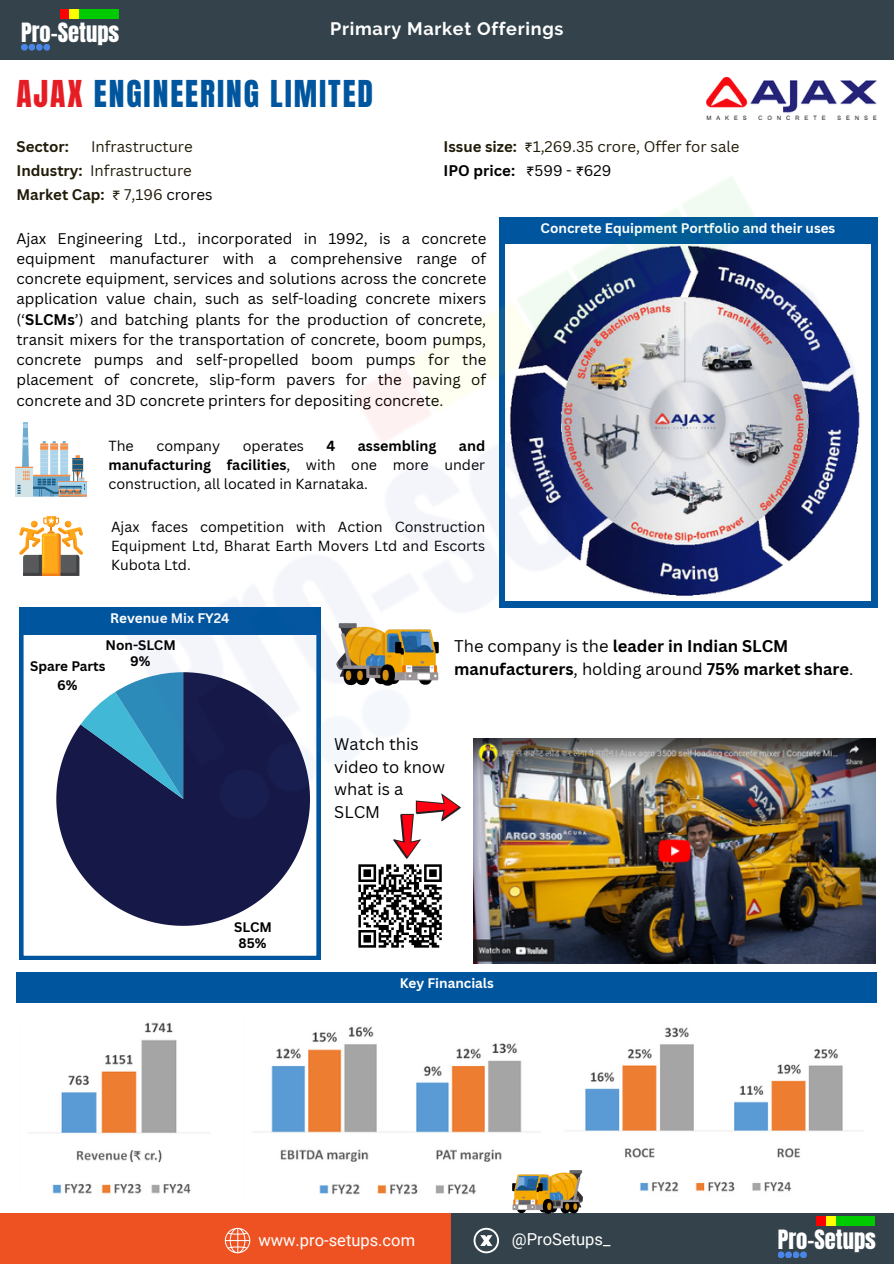
<style>
.page{position:relative;width:894px;height:1264px;background:#fff}
.page>*{position:absolute;margin:0;border:0;box-sizing:border-box;transform-origin:0 0}
.t1{font:31.5px "Anton";letter-spacing:.06em;color:#00569e}
.t2{font:22.65px "Anton";color:#fff}
.t3{font:700 18px "Raleway";letter-spacing:.04em;color:#fff}
.t4{font:700 16.5px/22.5px "Canva Sans";color:#000}
.t5{font:16.5px/22.5px "Canva Sans";color:#000}
.t6{font:16.5px "Roboto";color:#fff}
.t7{font:15px/20.2px "Canva Sans";color:#000;text-align:justify}
.t8{font:15px/23.7px "Canva Sans";color:#211b09}
.t9{font:700 15px "Canva Sans";color:#211b09}
.t10{font:14.25px/19.2px "Canva Sans";color:#000;text-align:justify}
.t11{font:700 14.25px "Canva Sans";color:#000}
.t12{font:700 13.5px "Canva Sans";color:#fff}
.t13{font:700 13.5px/16px "Canva Sans";color:#000;text-align:center}
.s1{color:#e61c24}
.s2{font-weight:700}
.s3{font-family:"Noto Sans Gurmukhi"}
.s4{color:#000}
.s5{font-weight:700;color:#000}
.s6{font-family:"Noto Sans Gurmukhi";color:#000}
.s7{font-weight:400}
</style>
<div class="page">
<div style="left:0;top:0;width:893px;height:60px;background:#34434b"></div>
<div style="left:21px;top:44px;width:7px;height:7px;background:#4a86e8;border-radius:50%"></div>
<div style="left:28px;top:44px;width:7px;height:7px;background:#4a86e8;border-radius:50%"></div>
<div style="left:36px;top:44px;width:7px;height:7px;background:#4a86e8;border-radius:50%"></div>
<div style="left:60px;top:9px;width:9px;height:9px;background:#f00"></div>
<div style="left:70px;top:9px;width:9px;height:9px;background:#ff0"></div>
<div style="left:80px;top:9px;width:9px;height:9px;background:#00ca00"></div>
<div style="left:43px;top:44px;width:7px;height:7px;background:#4a86e8;border-radius:50%"></div>
<div style="left:89px;top:9px;width:9px;height:9px;background:#00ca00"></div>
<div style="left:99px;top:9px;width:9px;height:9px;background:#00ca00"></div>
<div style="left:109px;top:9px;width:9px;height:9px;background:#00ca00"></div>
<div style="left:0;top:1213px;width:462px;height:50px;background:#ef5222"></div>
<div style="left:450px;top:1213px;width:443px;height:50px;background:#34434b"></div>
<div style="left:777px;top:1251px;width:7px;height:7px;background:#4a86e8;border-radius:50%"></div>
<svg style="left:784px;top:1251px;width:7px;height:7px"></svg>
<div style="left:792px;top:1251px;width:7px;height:7px;background:#4a86e8;border-radius:50%"></div>
<div style="left:816px;top:1216px;width:9px;height:9px;background:#f00"></div>
<div style="left:826px;top:1216px;width:9px;height:9px;background:#ff0"></div>
<div style="left:836px;top:1216px;width:9px;height:9px;background:#00ca00"></div>
<svg style="left:799px;top:1251px;width:7px;height:7px"></svg>
<div style="left:845px;top:1216px;width:10px;height:9px;background:#00ca00"></div>
<div style="left:855px;top:1216px;width:9px;height:9px;background:#00ca00"></div>
<div style="left:865px;top:1216px;width:9px;height:9px;background:#00ca00"></div>
<svg style="left:473px;top:1227px;width:26px;height:26px"></svg>
<svg style="left:225px;top:1227px;width:25px;height:26px"></svg>
<img style="left:714px;top:77px;width:162px;height:12px">
<div style="left:16px;top:972px;width:860px;height:30px;background:#00569e"></div>
<img style="left:28px;top:1022px;width:181px;height:172px">
<img style="left:253px;top:1026px;width:287px;height:169px">
<img style="left:565px;top:1027px;width:298px;height:170px">
<svg style="left:19px;top:922px;width:302px;height:37px"></svg>
<img style="left:512px;top:1170px;width:70px;height:42px">
<img style="left:473px;top:922px;width:401px;height:41px">
<svg style="left:358px;top:922px;width:84px;height:26px"></svg>
<img style="left:15px;top:89px;width:863px;height:833px">
<h2 class="t2" style="left:21px;top:16px;width:100px">Pro-Setups</h2>
<h3 class="t3" style="left:330px;top:18px;width:235px">Primary Market Offerings</h3>
<h5 class="t1" style="left:16px;top:71px;width:358px"><span class="s1">AJAX</span> ENGINEERING LIMITED</h5>
<h5 class="t8" style="left:16px;top:135px;width:197px;text-indent:74px">Infrastructure<br><span class="s2">Industry:</span> Infrastructure<br><span class="s2">Market Cap:</span> <span class="s3">₹</span> 7,196 <span class="s4">crores</span></h5>
<p class="t8" style="left:443px;top:135px;width:297px"><span class="s2">Issue size:</span> <span class="s3">₹</span>1,269.35 crore, Offer for sale<br><span class="s5">IPO price:</span> <span class="s6">₹</span><span class="s4">599 -</span> <span class="s6">₹</span><span class="s4">629</span></p>
<h5 class="t9" style="left:16px;top:136px;width:54px">Sector:</h5>
<p class="t7" style="left:16px;top:227px;width:471px">Ajax Engineering Ltd., incorporated in 1992, is a concrete equipment manufacturer with a comprehensive range of concrete equipment, services and solutions across the concrete application value chain, such as self-loading concrete mixers (‘<span class="s2">SLCMs</span>’) and batching plants for the production of concrete, transit mixers for the transportation of concrete, boom pumps, concrete pumps and self-propelled boom pumps for the placement of concrete, slip-form pavers for the paving of concrete and 3D concrete printers for depositing concrete.</p>
<p class="t10" style="left:108px;top:435px;width:27px">The</p>
<p class="t10" style="left:156px;top:435px;width:65px">company</p>
<p class="t10" style="left:243px;top:435px;width:63px">operates</p>
<p class="t11" style="left:326px;top:435px;width:10px">4</p>
<p class="t11" style="left:358px;top:435px;width:80px">assembling</p>
<p class="t10" style="left:108px;top:435px;width:378px;text-indent:350px"><span class="s2">and manufacturing facilities</span>, with one more under construction, all located in Karnataka.</p>
<p class="t10" style="left:111px;top:517px;width:375px">Ajax faces competition with Action Construction Equipment Ltd, Bharat Earth Movers Ltd and Escorts Kubota Ltd.</p>
<p class="t12" style="left:110px;top:608px;width:121px">Revenue Mix FY24</p>
<h5 class="t12" style="left:540px;top:218px;width:296px">Concrete Equipment Portfolio and their uses</h5>
<p class="t13" style="left:30px;top:633px;width:147px;line-height:21.8px;text-align:left;text-indent:75px">Non-SLCM<br>Spare Parts</p>
<p class="t13" style="left:130px;top:652px;width:22px">9%</p>
<p class="t13" style="left:57px;top:677px;width:22px">6%</p>
<p class="t13" style="left:234px;top:919px;width:39px">SLCM<br>85%</p>
<h5 class="t4" style="left:454px;top:634px;width:400px"><span class="s7">The company is the</span> leader in Indian SLCM manufacturers<span class="s7">, holding around</span> 75% market share<span class="s7">.</span></h5>
<h4 class="t5" style="left:334px;top:732px;width:112px">Watch this video to know what is a<br>SLCM</h4>
<p class="t12" style="left:399px;top:973px;width:96px">Key Financials</p>
<h5 class="t6" style="left:258px;top:1230px;width:158px">www.pro-setups.com</h5>
<p class="t6" style="left:512px;top:1229px;width:100px">@ProSetups_</p>
<h1 class="t2" style="left:777px;top:1223px;width:100px">Pro-Setups</h1>
</div>
